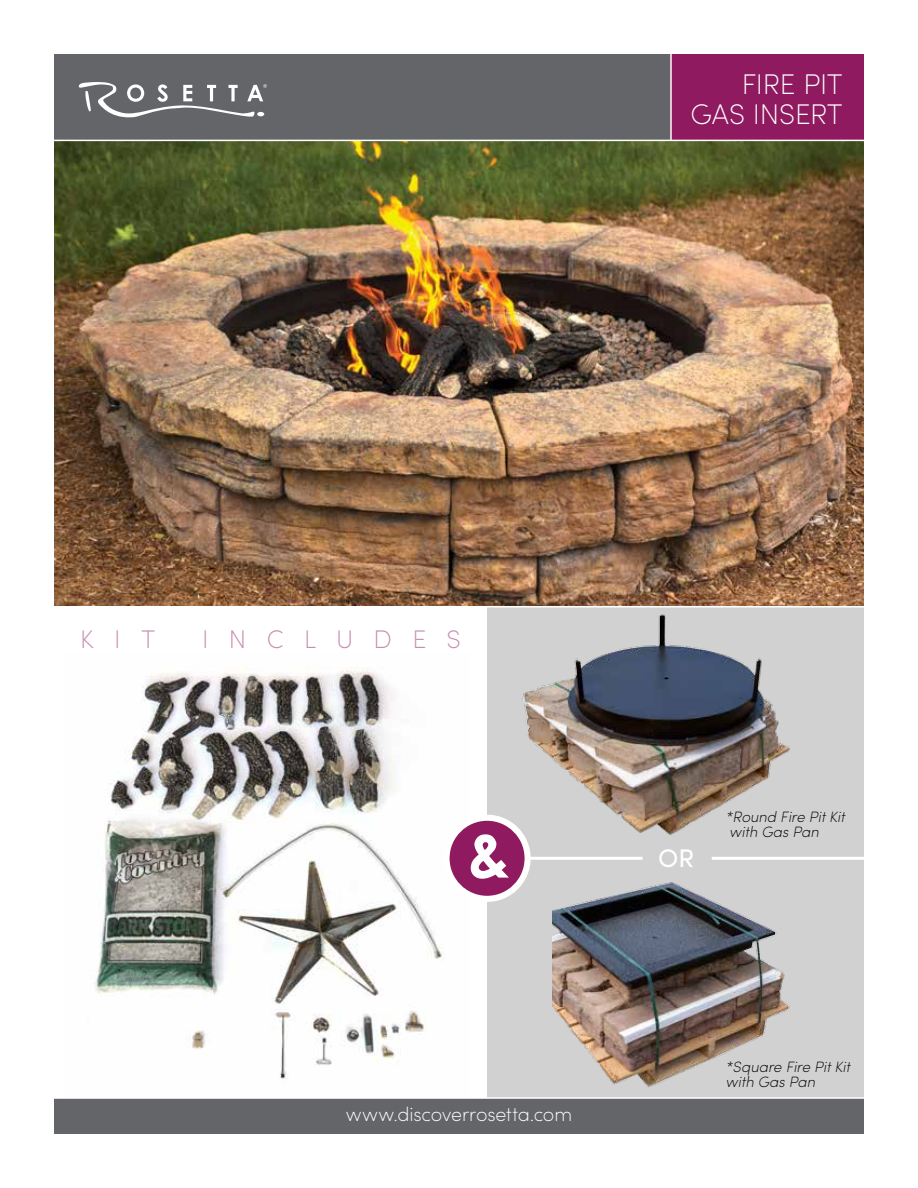
<style>
.page{position:relative;width:918px;height:1188px;background:#fff}
.page>*{position:absolute;margin:0;border:0;box-sizing:border-box;transform-origin:0 0}
.t1{font:200 28.5px/29.7px "Sofia Pro";letter-spacing:-.01em;color:#fff;text-align:right}
.t2{font:200 25.5px "Sofia Pro";letter-spacing:.8em;color:#c78caf}
.t3{font:25.5px "Sofia Pro";color:#fff}
.t4{font:200 19.5px "Sofia Pro";letter-spacing:-.005em;color:#fff}
.t5{font:italic 200 15px/15px "Sofia Pro";color:#000}
</style>
<div class="page">
<img style="left:94px;top:667px;width:350px;height:412px">
<div style="left:487px;top:581px;width:377px;height:519px;background:#d1d1d2"></div>
<img style="left:515px;top:614px;width:275px;height:223px">
<img style="left:552px;top:882px;width:238px;height:205px">
<svg style="left:447px;top:818px;width:81px;height:81px;fill:#8f1a60"></svg>
<div style="left:444px;top:815px;width:87px;height:87px;border:6px solid #fff;border-radius:50%"></div>
<svg style="left:471px;top:834px;width:38px;height:45px"></svg>
<hr style="left:527px;top:857px;width:116px;height:3px;background:#fff">
<hr style="left:712px;top:857px;width:152px;height:3px;background:#fff">
<img style="left:54px;top:141px;width:810px;height:465px">
<div style="left:54px;top:54px;width:616px;height:86px;background:#646569"></div>
<div style="left:670px;top:54px;width:194px;height:86px;background:#8f1a60"></div>
<hr style="left:670px;top:54px;width:2px;height:86px;background:#fff">
<svg style="left:79px;top:82px;width:188px;height:36px"></svg>
<hr style="left:54px;top:606px;width:810px;height:2px;background:#fff">
<div style="left:54px;top:1098px;width:810px;height:36px;background:#646569"></div>
<hr style="left:54px;top:1097px;width:810px;height:2px;background:#fff">
<h1 class="t1" style="left:691px;top:68px;width:154px">FIRE PIT<br>GAS INSERT</h1>
<h2 class="t2" style="left:80px;top:621px;width:76px">KIT</h2>
<h2 class="t2" style="left:202px;top:621px;width:260px">INCLUDES</h2>
<h3 class="t4" style="left:346px;top:1101px;width:228px">www.discoverrosetta.com</h3>
<h2 class="t3" style="left:658px;top:840px;width:38px">OR</h2>
<p class="t5" style="left:726px;top:808px;width:121px">*Round Fire Pit Kit with Gas Pan</p>
<p class="t5" style="left:726px;top:1059px;width:126px">*Square Fire Pit Kit with Gas Pan</p>
</div>
